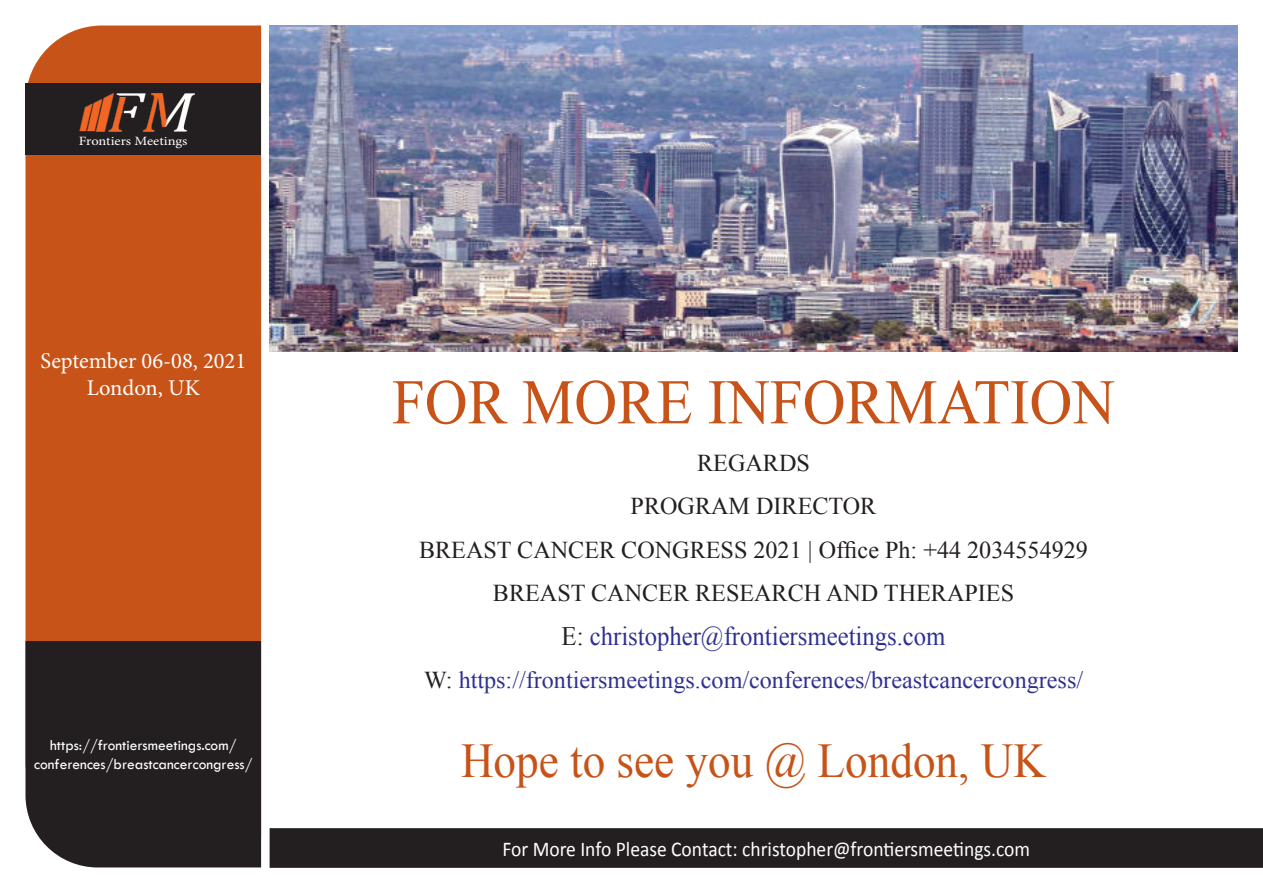
<style>
.page{position:relative;width:1263px;height:893px;background:#fff}
.page>*{position:absolute;margin:0;border:0;box-sizing:border-box;transform-origin:0 0}
.t1{font:63.6px "Times New Roman";color:#c75318;scale:.93 1}
.t2{font:48.6px "Times New Roman";color:#c75318;scale:.93 1}
.t3{font:26.55px "Times New Roman";color:#2e3092;scale:.93 1}
.t4{font:24.15px "Times New Roman";color:#231f20}
.t5{font:24.15px "Times New Roman";color:#2e3092}
.t6{font:22.5px "Minion Pro";color:#fff}
.t7{font:21px "Calibri";color:#fff;scale:.93 1}
.t8{font:15.45px "Tw Cen";color:#fff}
.t9{font:12.75px "Minion Pro";color:#fff;scale:1.14 1}
.s1{color:#231f20}
</style>
<div class="page">
<img style="left:270px;top:26px;width:967px;height:325px">
<div style="left:270px;top:828px;width:993px;height:40px;background:#231f20"></div>
<div style="left:25px;top:26px;width:236px;height:777px;background:#c75318"></div>
<div style="left:26px;top:83px;width:235px;height:72px;background:#231f20"></div>
<div style="left:26px;top:641px;width:235px;height:226px;background:#231f20"></div>
<img style="left:79px;top:93px;width:116px;height:39px">
<p class="t9" style="left:79px;top:132px;width:97px">Frontiers Meetings</p>
<p class="t6" style="left:40px;top:346px;width:207px">September 06-08, 2021</p>
<p class="t6" style="left:87px;top:373px;width:115px">London, UK</p>
<p class="t8" style="left:50px;top:736px;width:188px">https://frontiersmeetings.com/</p>
<p class="t8" style="left:34px;top:755px;width:220px">conferences/breastcancercongress/</p>
<p class="t1" style="left:392px;top:359px;width:779px">FOR MORE INFORMATION</p>
<p class="t4" style="left:697px;top:447px;width:114px">REGARDS</p>
<p class="t4" style="left:631px;top:490px;width:247px">PROGRAM DIRECTOR</p>
<p class="t4" style="left:419px;top:534px;width:670px">BREAST CANCER CONGRESS 2021 | Office Ph: +44 2034554929</p>
<p class="t4" style="left:493px;top:577px;width:523px">BREAST CANCER RESEARCH AND THERAPIES</p>
<p class="t3" style="left:562px;top:618px;width:414px"><span class="s1">E:</span> christopher@frontiersmeetings.com</p>
<p class="t5" style="left:424px;top:664px;width:661px"><span class="s1">W:</span> https://frontiersmeetings.com/conferences/breastcancercongress/</p>
<p class="t2" style="left:461px;top:728px;width:630px">Hope to see you @ London, UK</p>
<p class="t7" style="left:502px;top:835px;width:569px">For More Info Please Contact: christopher@frontiersmeetings.com</p>
</div>
